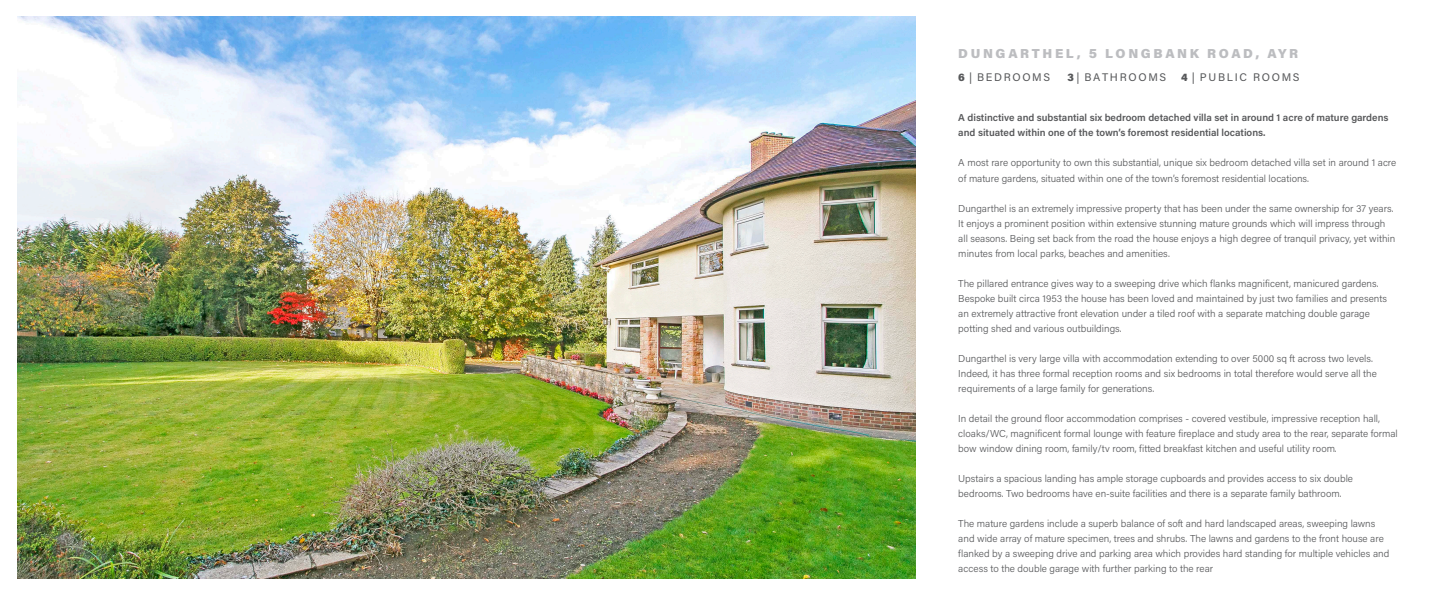
<style>
.page{position:relative;width:1446px;height:596px;background:#fff}
.page>*{position:absolute;margin:0;border:0;box-sizing:border-box;transform-origin:0 0}
.t1{font:900 13px "Acumin Pro";letter-spacing:.2em;color:#bcbdc0}
.t2{font:11px "Acumin Pro";color:#57585a}
.t3{font:300 10px/15px "Acumin Pro";color:#57585a}
.t4{font:600 10px/15px "Acumin Pro";color:#57585a}
.s1{font-weight:900}
</style>
<div class="page">
<img style="left:17px;top:17px;width:898px;height:561px">
<p class="t1" style="left:958px;top:44px;width:341px">DUNGARTHEL, 5 LONGBANK ROAD, AYR</p>
<p class="t2" style="left:958px;top:69px;width:93px"><span class="s1">6</span> | B E D R O O M S</p>
<p class="t2" style="left:1067px;top:69px;width:100px"><span class="s1">3</span> | B A T H R O O M S</p>
<p class="t2" style="left:1181px;top:69px;width:120px"><span class="s1">4</span> | P U B L I C R O O M S</p>
<p class="t4" style="left:958px;top:110px;width:432px">A distinctive and substantial six bedroom detached villa set in around 1 acre of mature gardens and situated within one of the town’s foremost residential locations.</p>
<p class="t3" style="left:958px;top:155px;width:439px">A most rare opportunity to own this substantial, unique six bedroom detached villa set in around 1 acre of mature gardens, situated within one of the town’s foremost residential locations.</p>
<p class="t3" style="left:958px;top:200px;width:439px">Dungarthel is an extremely impressive property that has been under the same ownership for 37 years.<br>It enjoys a prominent position within extensive stunning mature grounds which will impress through all seasons. Being set back from the road the house enjoys a high degree of tranquil privacy, yet within minutes from local parks, beaches and amenities.</p>
<p class="t3" style="left:958px;top:275px;width:430px">The pillared entrance gives way to a sweeping drive which flanks magnificent, manicured gardens.<br>Bespoke built circa 1953 the house has been loved and maintained by just two families and presents an extremely attractive front elevation under a tiled roof with a separate matching double garage potting shed and various outbuildings.</p>
<p class="t3" style="left:958px;top:350px;width:420px">Dungarthel is very large villa with accommodation extending to over 5000 sq ft across two levels.<br>Indeed, it has three formal reception rooms and six bedrooms in total therefore would serve all the requirements of a large family for generations.</p>
<p class="t3" style="left:958px;top:410px;width:441px">In detail the ground floor accommodation comprises - covered vestibule, impressive reception hall, cloaks/WC, magnificent formal lounge with feature fireplace and study area to the rear, separate formal bow window dining room, family/tv room, fitted breakfast kitchen and useful utility room.</p>
<p class="t3" style="left:958px;top:470px;width:396px">Upstairs a spacious landing has ample storage cupboards and provides access to six double bedrooms. Two bedrooms have en-suite facilities and there is a separate family bathroom.</p>
<p class="t3" style="left:958px;top:515px;width:432px">The mature gardens include a superb balance of soft and hard landscaped areas, sweeping lawns and wide array of mature specimen, trees and shrubs. The lawns and gardens to the front house are flanked by a sweeping drive and parking area which provides hard standing for multiple vehicles and access to the double garage with further parking to the rear</p>
</div>
